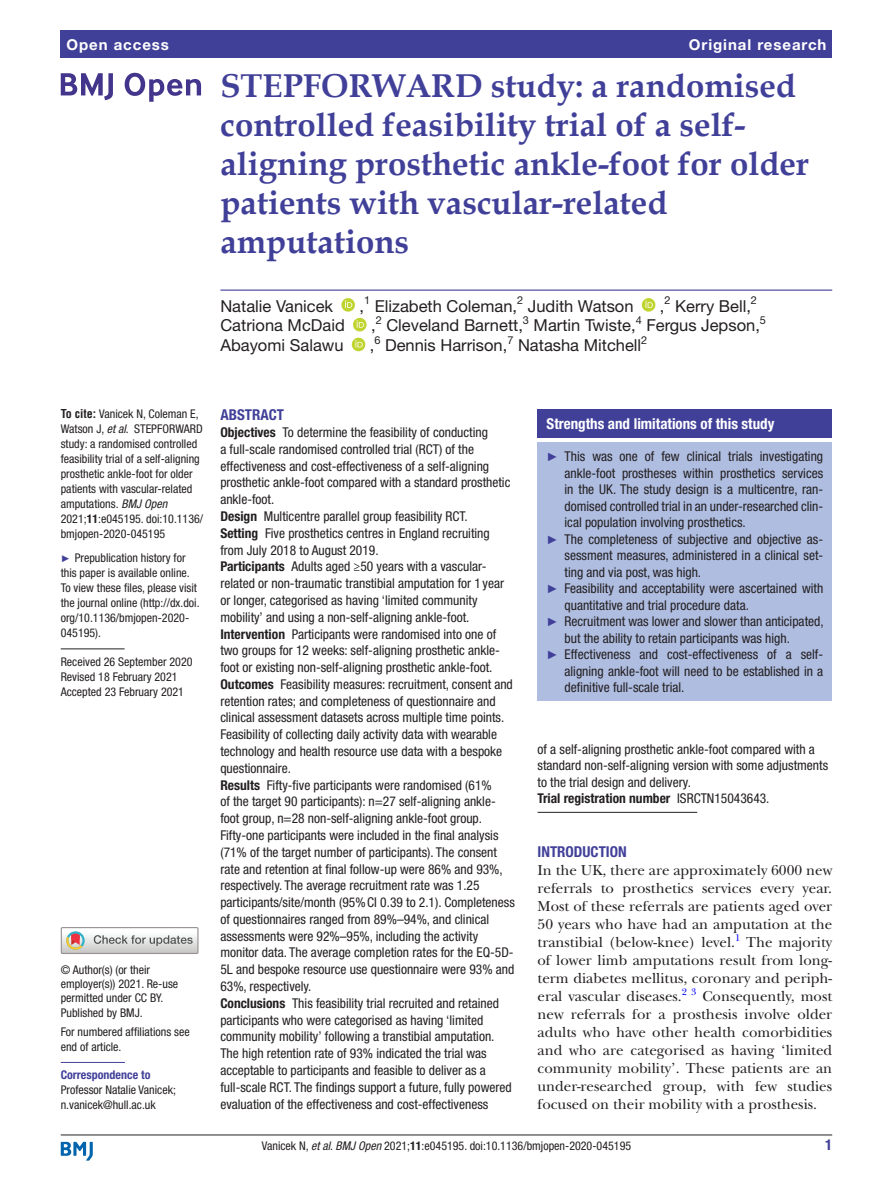
<style>
.page{position:relative;width:893px;height:1191px;background:#fff}
.page>*{position:absolute;margin:0;border:0;box-sizing:border-box;transform-origin:0 0}
.t1{font:700 33px/39px "Book Antiqua";color:#414099}
.t2{font:16.5px "Helvetica Neue LT Std";color:#231f20}
.t3{font:15px/18px "New Baskerville";color:#231f20;text-align:justify}
.t4{font:700 condensed 15px "Helvetica Neue LT Std";color:#fff}
.t5{font:700 15px "Helvetica Neue LT Std";letter-spacing:.065em;color:#fff}
.t6{font:700 condensed 15px "Helvetica Neue LT Std";color:#414099}
.t7{font:condensed 13.5px/16.8px "Helvetica Neue LT Std";color:#231f20}
.t8{font:condensed 12px/15px "Helvetica Neue LT Std";color:#231f20}
.t9{font:700 condensed 12px "Helvetica Neue LT Std";color:#414099}
.t10{font:10.95px "Helvetica Neue LT Std";color:#231f20}
.t11{font:9.9px "New Baskerville";color:#00f}
.s1{font-family:"Helvetica LT Std";font-weight:700}
.s2{font-style:italic}
.s3{font-weight:700}
.s4{font-family:"Arial";font-stretch:normal;font-size:9.75px;color:#414099}
.s5{font-family:"Arial";font-stretch:normal;font-size:12px;color:#414099}
</style>
<div class="page">
<hr style="left:61px;top:1134px;width:771px;height:1px;background:#231f20">
<svg style="left:61px;top:1141px;width:32px;height:19px"></svg>
<div style="left:61px;top:31px;width:771px;height:27px;background:#414099"></div>
<hr style="left:220px;top:289px;width:612px;height:2px;background:#414099">
<svg style="left:341px;top:298px;width:14px;height:14px"></svg>
<svg style="left:642px;top:298px;width:13px;height:14px"></svg>
<svg style="left:353px;top:318px;width:14px;height:13px"></svg>
<svg style="left:352px;top:338px;width:13px;height:13px"></svg>
<hr style="left:61px;top:648px;width:64px;height:1px;background:#231f20">
<hr style="left:61px;top:1062px;width:64px;height:1px;background:#414099">
<svg style="left:61px;top:73px;width:52px;height:27px"></svg>
<svg style="left:125px;top:73px;width:76px;height:29px"></svg>
<div style="left:61px;top:927px;width:138px;height:27px;border:1px solid #969090"></div>
<svg style="left:61px;top:927px;width:137px;height:26px"></svg>
<hr style="left:538px;top:812px;width:159px;height:1px;background:#231f20">
<div style="left:538px;top:409px;width:294px;height:29px;background:#414099"></div>
<div style="left:538px;top:442px;width:294px;height:259px;background:#afbde1"></div>
<p class="t5" style="left:66px;top:35px;width:104px">Open access</p>
<p class="t5" style="left:689px;top:35px;width:139px">Original research</p>
<h1 class="t1" style="left:220px;top:66px;width:590px">STEPFORWARD study: a randomised controlled feasibility trial of a self&shy;aligning prosthetic ankle-foot for older patients with vascular-related amputations</h1>
<p class="t2" style="left:220px;top:296px;width:114px">Natalie Vanicek</p>
<p class="t2" style="left:359px;top:296px;width:6px">,</p>
<p class="t10" style="left:364px;top:294px;width:8px">1</p>
<p class="t2" style="left:375px;top:296px;width:144px">Elizabeth Coleman,</p>
<p class="t10" style="left:517px;top:294px;width:8px">2</p>
<p class="t2" style="left:528px;top:296px;width:107px">Judith Watson</p>
<p class="t10" style="left:664px;top:294px;width:8px">2</p>
<p class="t2" style="left:675px;top:296px;width:77px">Kerry Bell,</p>
<p class="t10" style="left:751px;top:294px;width:8px">2</p>
<p class="t2" style="left:660px;top:296px;width:6px">,</p>
<p class="t10" style="left:376px;top:313px;width:8px">2</p>
<p class="t2" style="left:386px;top:316px;width:138px">Cleveland Barnett,</p>
<p class="t10" style="left:523px;top:313px;width:8px">3</p>
<p class="t2" style="left:534px;top:316px;width:104px">Martin Twiste,</p>
<p class="t10" style="left:636px;top:313px;width:8px">4</p>
<p class="t2" style="left:646px;top:316px;width:115px">Fergus Jepson,</p>
<p class="t10" style="left:760px;top:313px;width:8px">5</p>
<p class="t2" style="left:220px;top:316px;width:126px">Catriona McDaid</p>
<p class="t2" style="left:371px;top:316px;width:6px">,</p>
<p class="t10" style="left:374px;top:333px;width:8px">6</p>
<p class="t2" style="left:385px;top:335px;width:124px">Dennis Harrison,</p>
<p class="t10" style="left:507px;top:333px;width:8px">7</p>
<p class="t2" style="left:518px;top:335px;width:125px">Natasha Mitchell</p>
<p class="t10" style="left:641px;top:333px;width:8px">2</p>
<p class="t2" style="left:220px;top:335px;width:125px">Abayomi Salawu</p>
<p class="t2" style="left:370px;top:335px;width:6px">,</p>
<p class="t8" style="left:61px;top:406px;width:144px"><span class="s1">To cite:</span> Vanicek N, Coleman E,<br>Watson J, <span class="s2">et al</span>. STEPFORWARD study: a randomised controlled feasibility trial of a self-aligning prosthetic ankle-foot for older patients with vascular-related amputations. <span class="s2">BMJ Open<br></span>2021;<span class="s3">11</span>:e045195. doi:10.1136/ bmjopen-2020-045195</p>
<p class="t8" style="left:61px;top:550px;width:140px"><span class="s4">►</span> Prepublication history for this paper is available online.<br>To view these files, please visit the journal online (http://dx.doi. org/10.1136/bmjopen-2020-<br>045195).</p>
<p class="t8" style="left:61px;top:654px;width:133px">Received 26 September 2020<br>Revised 18 February 2021<br>Accepted 23 February 2021</p>
<p class="t8" style="left:61px;top:962px;width:119px;line-height:14.4px">© Author(s) (or their employer(s)) 2021. Re-use permitted under CC BY.<br>Published by BMJ.</p>
<p class="t8" style="left:61px;top:1024px;width:130px">For numbered affiliations see end of article.</p>
<p class="t9" style="left:61px;top:1067px;width:91px">Correspondence to</p>
<p class="t8" style="left:61px;top:1082px;width:117px">Professor Natalie Vanicek; n.vanicek@hull.ac.uk</p>
<p class="t6" style="left:220px;top:406px;width:65px">ABSTRACT</p>
<p class="t7" style="left:220px;top:424px;width:296px"><span class="s3">Objectives</span> To determine the feasibility of conducting<br>a full-scale randomised controlled trial (RCT) of the effectiveness and cost-effectiveness of a self-aligning prosthetic ankle-foot compared with a standard prosthetic ankle-foot.<br><span class="s3">Design</span> Multicentre parallel group feasibility RCT.<br><span class="s3">Setting</span> Five prosthetics centres in England recruiting from July 2018 to August 2019.<br><span class="s3">Participants</span> Adults aged ≥50 years with a vascular&shy;related or non-traumatic transtibial amputation for 1 year or longer, categorised as having ‘limited community mobility’ and using a non-self-aligning ankle-foot.<br><span class="s3">Intervention</span> Participants were randomised into one of two groups for 12 weeks: self-aligning prosthetic ankle&shy;foot or existing non-self-aligning prosthetic ankle-foot.<br><span class="s3">Outcomes</span> Feasibility measures: recruitment, consent and retention rates; and completeness of questionnaire and clinical assessment datasets across multiple time points.<br>Feasibility of collecting daily activity data with wearable technology and health resource use data with a bespoke questionnaire.<br><span class="s3">Results</span> Fifty-five participants were randomised (61%<br>of the target 90 participants): n=27 self-aligning ankle&shy;foot group, n=28 non-self-aligning ankle-foot group.<br>Fifty-one participants were included in the final analysis (71% of the target number of participants). The consent rate and retention at final follow-up were 86% and 93%, respectively. The average recruitment rate was 1.25 participants/site/month (95%CI 0.39 to 2.1). Completeness of questionnaires ranged from 89%–94%, and clinical assessments were 92%–95%, including the activity monitor data. The average completion rates for the EQ-5D-5L and bespoke resource use questionnaire were 93% and 63%, respectively.<br><span class="s3">Conclusions</span> This feasibility trial recruited and retained participants who were categorised as having ‘limited community mobility’ following a transtibial amputation.<br>The high retention rate of 93% indicated the trial was acceptable to participants and feasible to deliver as a full-scale RCT. The findings support a future, fully powered evaluation of the effectiveness and cost-effectiveness</p>
<p class="t4" style="left:547px;top:415px;width:229px">Strengths and limitations of this study</p>
<p class="t7" style="left:547px;top:448px;width:278px"><span class="s5">►</span> This was one of few clinical trials investigating</p>
<p class="t7" style="left:565px;top:464px;width:260px">ankle-foot prostheses within prosthetics services</p>
<p class="t7" style="left:565px;top:481px;width:260px">in the UK. The study design is a multicentre, ran-</p>
<p class="t7" style="left:565px;top:497px;width:260px">domised controlled trial in an under-researched clin-</p>
<p class="t7" style="left:565px;top:514px;width:183px">ical population involving prosthetics.</p>
<p class="t7" style="left:547px;top:530px;width:278px"><span class="s5">►</span> The completeness of subjective and objective as-</p>
<p class="t7" style="left:565px;top:547px;width:260px">sessment measures, administered in a clinical set-</p>
<p class="t7" style="left:565px;top:563px;width:138px">ting and via post, was high.</p>
<p class="t7" style="left:547px;top:580px;width:278px"><span class="s5">►</span> Feasibility and acceptability were ascertained with</p>
<p class="t7" style="left:565px;top:596px;width:186px">quantitative and trial procedure data.</p>
<p class="t7" style="left:547px;top:613px;width:279px"><span class="s5">►</span> Recruitment was lower and slower than anticipated,</p>
<p class="t7" style="left:565px;top:629px;width:227px">but the ability to retain participants was high.</p>
<p class="t7" style="left:547px;top:646px;width:278px"><span class="s5">►</span> Effectiveness and cost-effectiveness of a self-</p>
<p class="t7" style="left:565px;top:662px;width:260px">aligning ankle-foot will need to be established in a</p>
<p class="t7" style="left:565px;top:679px;width:121px">definitive full-scale trial.</p>
<p class="t7" style="left:538px;top:741px;width:292px">of a self-aligning prosthetic ankle-foot compared with a standard non-self-aligning version with some adjustments to the trial design and delivery.<br><span class="s3">Trial registration number</span> ISRCTN15043643.</p>
<p class="t6" style="left:538px;top:843px;width:91px">INTRODUCTION</p>
<p class="t3" style="left:538px;top:861px;width:296px">In the UK, there are approximately 6000 new referrals to prosthetics services every year.<br>Most of these referrals are patients aged over 50 years who have had an amputation at the transtibial (below-knee) level.</p>
<p class="t11" style="left:735px;top:931px;width:7px">1</p>
<p class="t3" style="left:538px;top:933px;width:296px;text-indent:209px">The majority of lower limb amputations result from long&shy;term diabetes mellitus, coronary and periph&shy;eral vascular diseases.</p>
<p class="t11" style="left:682px;top:985px;width:16px">2 3</p>
<p class="t3" style="left:538px;top:987px;width:296px;text-indent:165px">Consequently, most new referrals for a prosthesis involve older adults who have other health comorbidities and who are categorised as having ‘limited community mobility’. These patients are an under-researched group, with few studies focused on their mobility with a prosthesis.</p>
<p class="t8" style="left:262px;top:1137px;width:371px">Vanicek N, <span class="s2">et al</span>. <span class="s2">BMJ Open</span> 2021;<span class="s3">11</span>:e045195. doi:10.1136/bmjopen-2020-045195</p>
<p class="t6" style="left:825px;top:1135px;width:9px">1</p>
</div>
